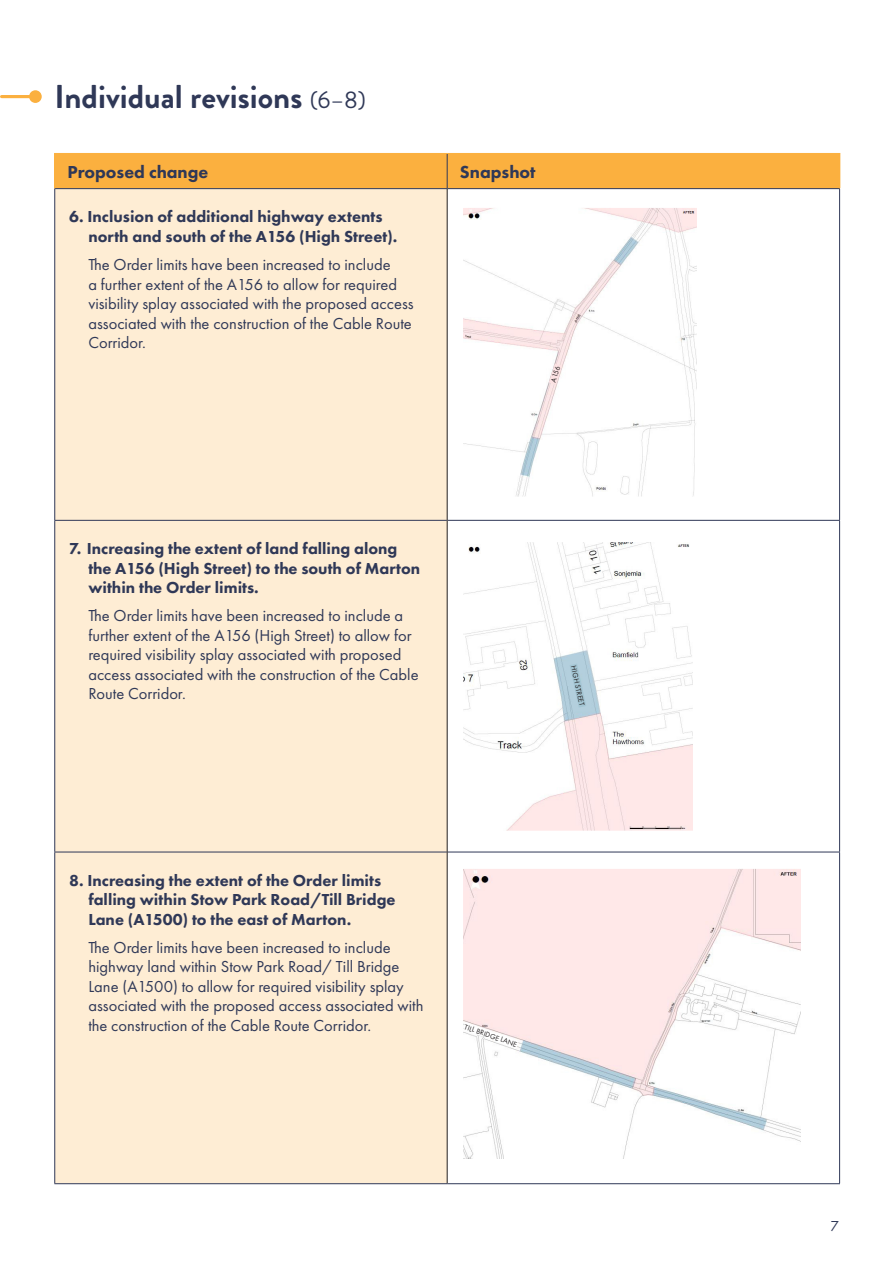
<style>
.page{position:relative;width:893px;height:1263px;background:#fff}
.page>*{position:absolute;margin:0;border:0;box-sizing:border-box;transform-origin:0 0}
.subheader{font:700 33px "Brandon Grotesque";color:#2f3857}
.contents{font:800 18px "Futura PT";color:#2f3857}
.contents-2{font:16.5px/19.5px "Futura PT";color:#2f3857}
.contents-3{font:800 16.5px/19.5px "Futura PT";color:#2f3857}
.body_copy{font:15px "Futura PT";color:#2f3857}
.contents-4{font:7.5px "Futura PT";color:#231f20}
.s1{font-weight:400;font-size:24px}
</style>
<div class="page">
<div style="left:56px;top:154px;width:783px;height:34px;background:#fbb03f"></div>
<div style="left:55px;top:189px;width:392px;height:994px;background:#feedd4"></div>
<hr style="left:54px;top:188px;width:393px;height:1px;background:#2f3857">
<hr style="left:54px;top:189px;width:1px;height:331px;background:#2f3857">
<hr style="left:447px;top:188px;width:393px;height:1px;background:#2f3857">
<hr style="left:839px;top:189px;width:1px;height:331px;background:#2f3857">
<hr style="left:54px;top:520px;width:393px;height:1px;background:#2f3857">
<hr style="left:54px;top:521px;width:1px;height:331px;background:#2f3857">
<hr style="left:448px;top:520px;width:392px;height:1px;background:#2f3857">
<hr style="left:839px;top:521px;width:1px;height:331px;background:#2f3857">
<hr style="left:54px;top:852px;width:393px;height:1px;background:#2f3857">
<hr style="left:54px;top:852px;width:1px;height:331px;background:#2f3857">
<hr style="left:448px;top:852px;width:392px;height:1px;background:#2f3857">
<hr style="left:839px;top:852px;width:1px;height:331px;background:#2f3857">
<hr style="left:54px;top:1183px;width:393px;height:1px;background:#2f3857">
<hr style="left:447px;top:1183px;width:393px;height:1px;background:#2f3857">
<hr style="left:447px;top:154px;width:1px;height:34px;background:#2f3857">
<hr style="left:447px;top:189px;width:1px;height:331px;background:#231f20">
<hr style="left:447px;top:520px;width:1px;height:332px;background:#231f20">
<hr style="left:447px;top:852px;width:1px;height:331px;background:#231f20">
<hr style="left:54px;top:153px;width:393px;height:1px;background:#fbb03f">
<hr style="left:447px;top:153px;width:393px;height:1px;background:#fbb03f">
<hr style="left:54px;top:154px;width:2px;height:34px;background:#fbb03f">
<hr style="left:839px;top:154px;width:1px;height:34px;background:#fbb03f">
<img style="left:465px;top:209px;width:231px;height:286px">
<img style="left:465px;top:870px;width:335px;height:289px">
<div style="left:462px;top:867px;width:362px;height:298px;border:2px solid #fff"></div>
<img style="left:465px;top:543px;width:227px;height:286px">
<div style="left:462px;top:540px;width:350px;height:292px;border:2px solid #fff"></div>
<svg style="left:549px;top:364px;width:13px;height:21px"></svg>
<hr style="left:2px;top:95px;width:33px;height:3px;background:#fbb03f">
<div style="left:29px;top:90px;width:13px;height:13px;background:#fbb03f;border-radius:50%"></div>
<svg style="left:570px;top:664px;width:16px;height:44px"></svg>
<svg style="left:463px;top:1022px;width:56px;height:26px"></svg>
<p class="subheader" style="left:55px;top:74px;width:313px">Individual revisions <span class="s1">(6–8)</span></p>
<p class="contents" style="left:68px;top:161px;width:142px">Proposed change</p>
<p class="contents" style="left:460px;top:161px;width:77px">Snapshot</p>
<p class="contents-3" style="left:88px;top:207px;width:310px;text-indent:-19px">6. Inclusion of additional highway extents north and south of the A156 (High Street).</p>
<p class="contents-2" style="left:88px;top:255px;width:327px">The Order limits have been increased to include<br>a further extent of the A156 to allow for required visibility splay associated with the proposed access associated with the construction of the Cable Route Corridor.</p>
<p class="contents-4" style="left:549px;top:381px;width:18px;rotate:-72deg">A156</p>
<p class="contents-3" style="left:88px;top:539px;width:333px;text-indent:-19px">7. Increasing the extent of land falling along the A156 (High Street) to the south of Marton within the Order limits.</p>
<p class="contents-2" style="left:88px;top:606px;width:332px">The Order limits have been increased to include a further extent of the A156 (High Street) to allow for required visibility splay associated with proposed access associated with the construction of the Cable Route Corridor.</p>
<p class="contents-4" style="left:578px;top:665px;width:42px;rotate:78deg">HIGH STREET</p>
<p class="contents-3" style="left:88px;top:870px;width:309px;text-indent:-19px">8. Increasing the extent of the Order limits falling within Stow Park Road/Till Bridge<br>Lane (A1500) to the east of Marton.</p>
<p class="contents-2" style="left:88px;top:937px;width:337px">The Order limits have been increased to include highway land within Stow Park Road/ Till Bridge Lane (A1500) to allow for required visibility splay associated with the proposed access associated with the construction of the Cable Route Corridor.</p>
<p class="contents-4" style="left:466px;top:1022px;width:57px;rotate:19deg">TILL BRIDGE LANE</p>
<p class="body_copy" style="left:830px;top:1217px;width:10px">7</p>
</div>
